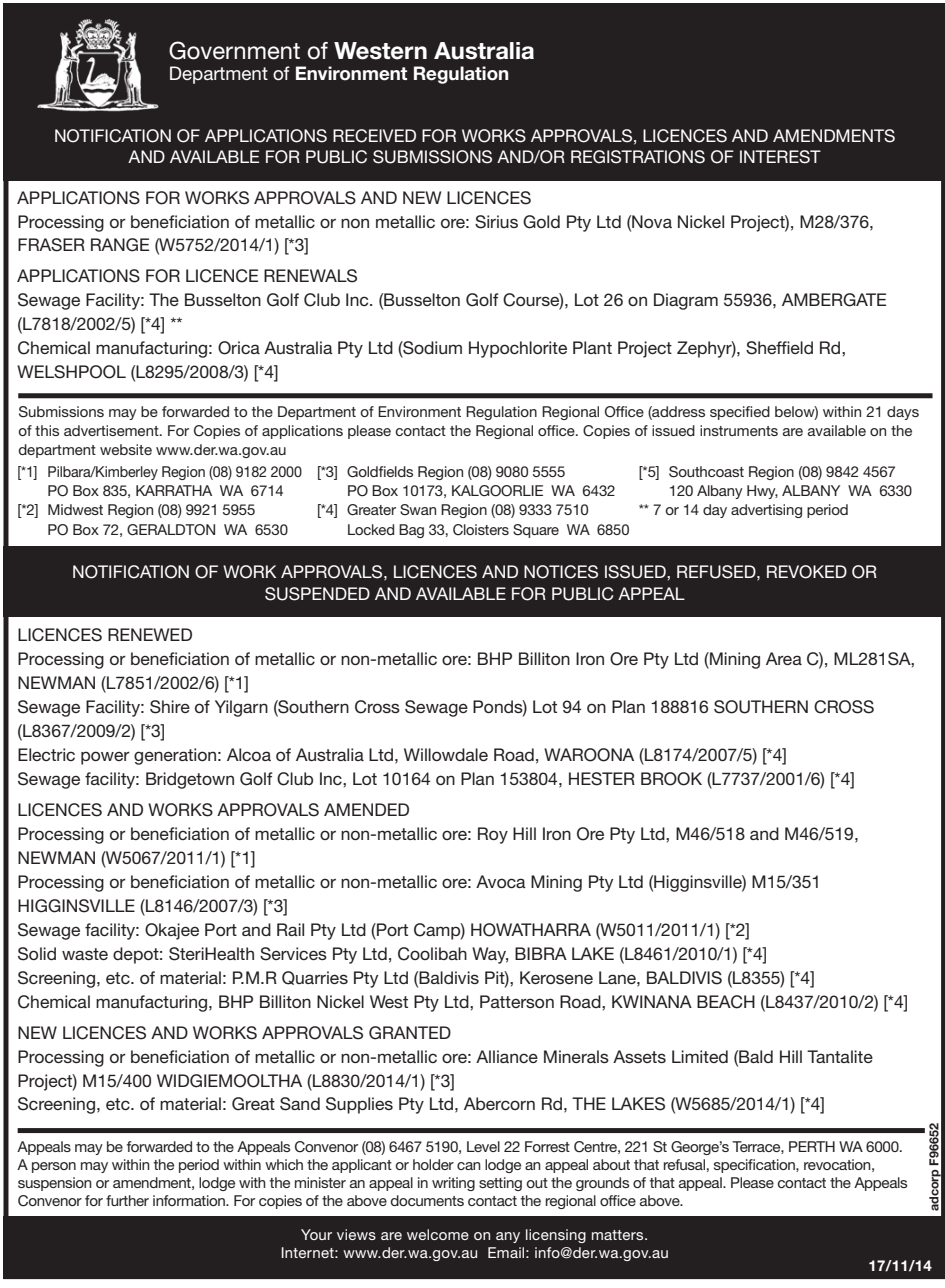
<style>
.page{position:relative;width:945px;height:1288px;background:#fff}
.page>*{position:absolute;margin:0;border:0;box-sizing:border-box;transform-origin:0 0}
.t1{font:700 23.75px "Helvetica Neue LT Std";color:#fff}
.t2{font:700 18.75px "Helvetica Neue LT Std";color:#fff}
.Heading_2{font:17.5px/24px "Helvetica Neue LT Std";color:#231f20}
.Heading_1{font:17.5px/21.2px "Helvetica Neue LT Std";color:#fff;text-align:center}
.Heading_1-2{font:15px/18px "Helvetica Neue LT Std";letter-spacing:-.01em;color:#231f20}
.t3{font:15px "Helvetica Neue LT Std";letter-spacing:.02em;color:#fff}
.Heading_1-3{font:15px "Helvetica Neue LT Std";letter-spacing:-.01em;color:#231f20;scale:.95 1}
.t4{font:700 15px "Helvetica Neue LT Std";color:#fff}
.t5{font:700 12.5px "Helvetica Neue LT Std";color:#231f20}
.s1{font-weight:400}
</style>
<div class="page">
<div style="left:3px;top:546px;width:942px;height:71px;background:#231f20"></div>
<div style="left:3px;top:3px;width:942px;height:178px;background:#231f20"></div>
<img style="left:37px;top:20px;width:122px;height:92px">
<div style="left:18px;top:1128px;width:907px;height:5px;background:#231f20"></div>
<div style="left:3px;top:1217px;width:942px;height:62px;background:#231f20"></div>
<div style="left:18px;top:393px;width:914px;height:5px;background:#231f20"></div>
<p class="t1" style="left:169px;top:35px;width:367px"><span class="s1">Government of</span> Western Australia</p>
<p class="t2" style="left:169px;top:62px;width:342px"><span class="s1">Department of</span> Environment Regulation</p>
<p class="Heading_1" style="left:54px;top:125px;width:843px">NOTIFICATION OF APPLICATIONS RECEIVED FOR WORKS APPROVALS, LICENCES AND AMENDMENTS<br>AND AVAILABLE FOR PUBLIC SUBMISSIONS AND/OR REGISTRATIONS OF INTEREST</p>
<p class="Heading_2" style="left:18px;top:185px;width:515px">APPLICATIONS FOR WORKS APPROVALS AND NEW LICENCES</p>
<p class="Heading_2" style="left:18px;top:209px;width:858px">Processing or beneficiation of metallic or non metallic ore: Sirius Gold Pty Ltd (Nova Nickel Project), M28/376,<br>FRASER RANGE (W5752/2014/1) [*3]</p>
<p class="Heading_2" style="left:18px;top:264px;width:342px">APPLICATIONS FOR LICENCE RENEWALS</p>
<p class="Heading_2" style="left:18px;top:288px;width:871px">Sewage Facility: The Busselton Golf Club Inc. (Busselton Golf Course), Lot 26 on Diagram 55936, AMBERGATE (L7818/2002/5) [*4] **</p>
<p class="Heading_2" style="left:18px;top:335px;width:830px">Chemical manufacturing: Orica Australia Pty Ltd (Sodium Hypochlorite Plant Project Zephyr), Sheffield Rd,<br>WELSHPOOL (L8295/2008/3) [*4]</p>
<p class="Heading_1-2" style="left:18px;top:402px;width:902px;line-height:18.8px">Submissions may be forwarded to the Department of Environment Regulation Regional Office (address specified below) within 21 days of this advertisement. For Copies of applications please contact the Regional office. Copies of issued instruments are available on the department website www.der.wa.gov.au</p>
<p class="Heading_1-3" style="left:18px;top:462px;width:301px">[*1] Pilbara/Kimberley Region (08) 9182 2000</p>
<p class="Heading_1-2" style="left:48px;top:481px;width:238px">PO Box 835, KARRATHA WA 6714</p>
<p class="Heading_1-2" style="left:18px;top:501px;width:239px">[*2] Midwest Region (08) 9921 5955</p>
<p class="Heading_1-2" style="left:48px;top:520px;width:242px">PO Box 72, GERALDTON WA 6530</p>
<p class="Heading_1-2" style="left:317px;top:462px;width:250px">[*3] Goldfields Region (08) 9080 5555</p>
<p class="Heading_1-2" style="left:347px;top:481px;width:270px">PO Box 10173, KALGOORLIE WA 6432</p>
<p class="Heading_1-2" style="left:317px;top:501px;width:273px">[*4] Greater Swan Region (08) 9333 7510</p>
<p class="Heading_1-2" style="left:347px;top:520px;width:284px">Locked Bag 33, Cloisters Square WA 6850</p>
<p class="Heading_1-2" style="left:639px;top:462px;width:259px">[*5] Southcoast Region (08) 9842 4567</p>
<p class="Heading_1-2" style="left:669px;top:481px;width:245px">120 Albany Hwy, ALBANY WA 6330</p>
<p class="Heading_1-2" style="left:639px;top:501px;width:211px">** 7 or 14 day advertising period</p>
<p class="Heading_1" style="left:72px;top:561px;width:806px">NOTIFICATION OF WORK APPROVALS, LICENCES AND NOTICES ISSUED, REFUSED, REVOKED OR<br>SUSPENDED AND AVAILABLE FOR PUBLIC APPEAL</p>
<p class="Heading_2" style="left:18px;top:623px;width:176px">LICENCES RENEWED</p>
<p class="Heading_2" style="left:18px;top:647px;width:899px">Processing or beneficiation of metallic or non-metallic ore: BHP Billiton Iron Ore Pty Ltd (Mining Area C), ML281SA,<br>NEWMAN (L7851/2002/6) [*1]</p>
<p class="Heading_2" style="left:18px;top:695px;width:858px">Sewage Facility: Shire of Yilgarn (Southern Cross Sewage Ponds) Lot 94 on Plan 188816 SOUTHERN CROSS (L8367/2009/2) [*3]</p>
<p class="Heading_2" style="left:18px;top:742px;width:771px">Electric power generation: Alcoa of Australia Ltd, Willowdale Road, WAROONA (L8174/2007/5) [*4]</p>
<p class="Heading_2" style="left:18px;top:766px;width:839px">Sewage facility: Bridgetown Golf Club Inc, Lot 10164 on Plan 153804, HESTER BROOK (L7737/2001/6) [*4]</p>
<p class="Heading_2" style="left:18px;top:797px;width:393px">LICENCES AND WORKS APPROVALS AMENDED</p>
<p class="Heading_2" style="left:18px;top:821px;width:843px">Processing or beneficiation of metallic or non-metallic ore: Roy Hill Iron Ore Pty Ltd, M46/518 and M46/519,<br>NEWMAN (W5067/2011/1) [*1]</p>
<p class="Heading_2" style="left:18px;top:869px;width:805px">Processing or beneficiation of metallic or non-metallic ore: Avoca Mining Pty Ltd (Higginsville) M15/351<br>HIGGINSVILLE (L8146/2007/3) [*3]</p>
<p class="Heading_2" style="left:18px;top:917px;width:734px">Sewage facility: Okajee Port and Rail Pty Ltd (Port Camp) HOWATHARRA (W5011/2011/1) [*2]</p>
<p class="Heading_2" style="left:18px;top:941px;width:751px">Solid waste depot: SteriHealth Services Pty Ltd, Coolibah Way, BIBRA LAKE (L8461/2010/1) [*4]</p>
<p class="Heading_2" style="left:18px;top:965px;width:799px">Screening, etc. of material: P.M.R Quarries Pty Ltd (Baldivis Pit), Kerosene Lane, BALDIVIS (L8355) [*4]</p>
<p class="Heading_2" style="left:18px;top:989px;width:892px">Chemical manufacturing, BHP Billiton Nickel West Pty Ltd, Patterson Road, KWINANA BEACH (L8437/2010/2) [*4]</p>
<p class="Heading_2" style="left:18px;top:1020px;width:435px">NEW LICENCES AND WORKS APPROVALS GRANTED</p>
<p class="Heading_2" style="left:18px;top:1044px;width:856px">Processing or beneficiation of metallic or non-metallic ore: Alliance Minerals Assets Limited (Bald Hill Tantalite<br>Project) M15/400 WIDGIEMOOLTHA (L8830/2014/1) [*3]</p>
<p class="Heading_2" style="left:18px;top:1092px;width:809px">Screening, etc. of material: Great Sand Supplies Pty Ltd, Abercorn Rd, THE LAKES (W5685/2014/1) [*4]</p>
<p class="Heading_1-2" style="left:18px;top:1137px;width:891px">Appeals may be forwarded to the Appeals Convenor (08) 6467 5190, Level 22 Forrest Centre, 221 St George’s Terrace, PERTH WA 6000.<br>A person may within the period within which the applicant or holder can lodge an appeal about that refusal, specification, revocation, suspension or amendment, lodge with the minister an appeal in writing setting out the grounds of that appeal. Please contact the Appeals Convenor for further information. For copies of the above documents contact the regional office above.</p>
<p class="t5" style="left:926px;top:1211px;width:89px;rotate:-90deg">adcorp F96652</p>
<p class="t3" style="left:301px;top:1226px;width:348px">Your views are welcome on any licensing matters.</p>
<p class="t3" style="left:281px;top:1244px;width:390px">Internet: www.der.wa.gov.au Email: info@der.wa.gov.au</p>
<p class="t4" style="left:869px;top:1256px;width:65px">17/11/14</p>
</div>
